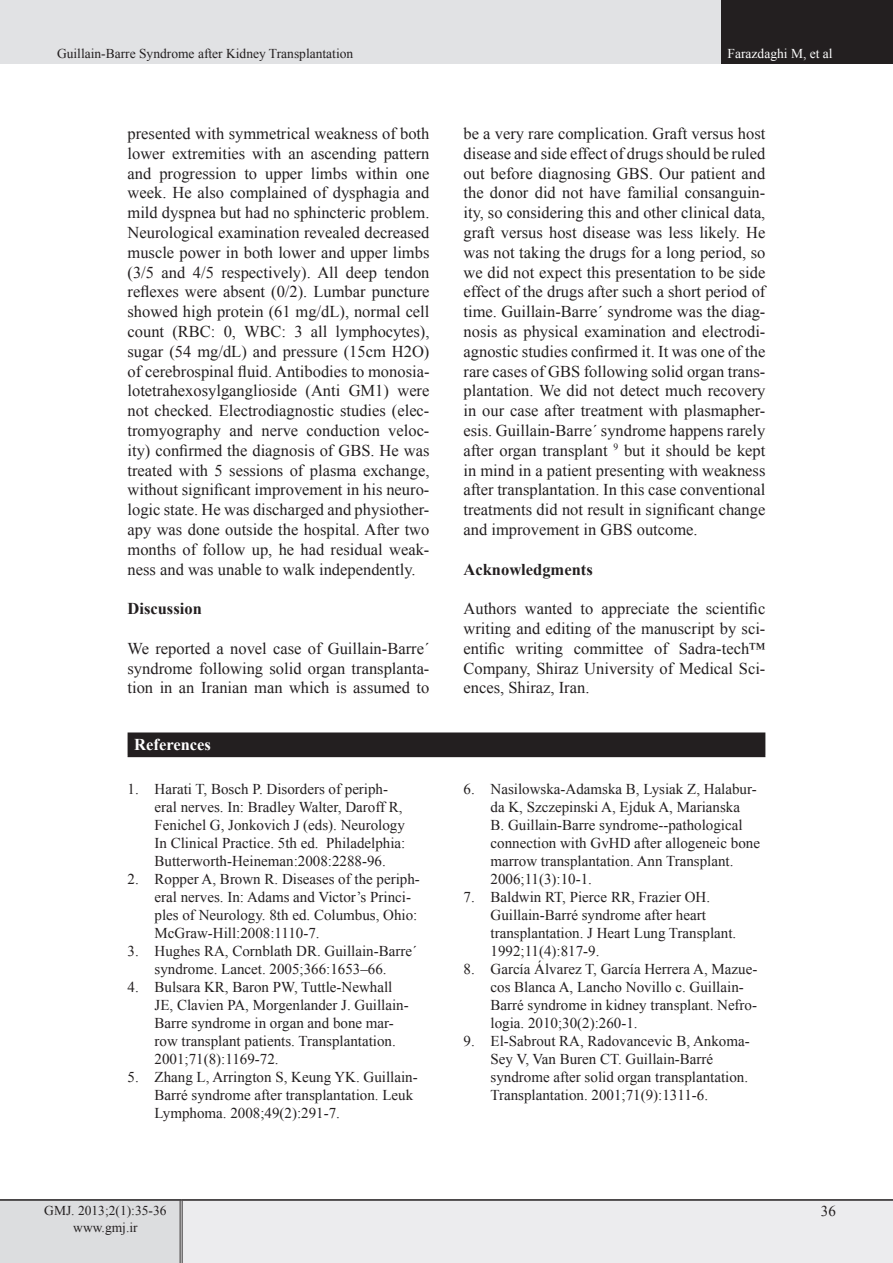
<style>
.page{position:relative;width:893px;height:1263px;background:#fff}
.page>*{position:absolute;margin:0;border:0;box-sizing:border-box;transform-origin:0 0}
.t1{font:16.5px/19.8px "Times New Roman";color:#231f20;text-align:justify}
.t2{font:700 16.5px "Times New Roman";color:#231f20}
.t3{font:700 16.5px "Times New Roman";color:#fff}
.t4{font:15px/18px "Times New Roman";color:#231f20}
.t5{font:13.5px/16.2px "Times New Roman";color:#231f20;text-align:center}
.t6{font:13.5px "Times New Roman";color:#fff}
</style>
<div class="page">
<div style="left:128px;top:733px;width:637px;height:23px;background:#231f20"></div>
<hr style="left:128px;top:732px;width:637px;height:2px;background:#231f20">
<hr style="left:128px;top:756px;width:637px;height:1px;background:#231f20">
<div style="left:0;top:0;width:722px;height:64px;background:#e1e2e4"></div>
<div style="left:722px;top:0;width:171px;height:64px;background:#231f20"></div>
<div style="left:0;top:1200px;width:181px;height:63px;background:#dcdddf"></div>
<div style="left:181px;top:1200px;width:712px;height:63px;background:#ececee"></div>
<hr style="left:180px;top:1201px;width:3px;height:62px;background:#fff">
<hr style="left:180px;top:1201px;width:1px;height:62px;background:#231f20">
<hr style="left:182px;top:1201px;width:1px;height:62px;background:#231f20">
<hr style="left:0;top:1199px;width:181px;height:2px;background:#231f20">
<hr style="left:181px;top:1199px;width:712px;height:2px;background:#231f20">
<p class="t5" style="left:57px;top:45px;width:298px">Guillain-Barre Syndrome after Kidney Transplantation</p>
<p class="t6" style="left:728px;top:44px;width:106px">Farazdaghi M, et al</p>
<p class="t1" style="left:128px;top:123px;width:303px">presented with symmetrical weakness of both lower extremities with an ascending pattern and progression to upper limbs within one week. He also complained of dysphagia and mild dyspnea but had no sphincteric problem.<br>Neurological examination revealed decreased muscle power in both lower and upper limbs (3/5 and 4/5 respectively). All deep tendon reflexes were absent (0/2). Lumbar puncture showed high protein (61 mg/dL), normal cell count (RBC: 0, WBC: 3 all lymphocytes), sugar (54 mg/dL) and pressure (15cm H2O) of cerebrospinal fluid. Antibodies to monosia&shy;lotetrahexosylganglioside (Anti GM1) were not checked. Electrodiagnostic studies (elec&shy;tromyography and nerve conduction veloc&shy;ity) confirmed the diagnosis of GBS. He was treated with 5 sessions of plasma exchange, without significant improvement in his neuro&shy;logic state. He was discharged and physiother&shy;apy was done outside the hospital. After two months of follow up, he had residual weak&shy;ness and was unable to walk independently.</p>
<p class="t2" style="left:128px;top:597px;width:76px">Discussion</p>
<p class="t1" style="left:128px;top:638px;width:303px">We reported a novel case of Guillain-Barre´ syndrome following solid organ transplanta&shy;tion in an Iranian man which is assumed to</p>
<p class="t3" style="left:134px;top:733px;width:78px">References</p>
<p class="t4" style="left:155px;top:780px;width:252px;text-indent:-27px">1. Harati T, Bosch P. Disorders of periph&shy;eral nerves. In: Bradley Walter, Daroff R, Fenichel G, Jonkovich J (eds). Neurology In Clinical Practice. 5th ed. Philadelphia:<br>Butterworth-Heineman:2008:2288-96.</p>
<p class="t4" style="left:155px;top:870px;width:267px;text-indent:-27px">2. Ropper A, Brown R. Diseases of the periph&shy;eral nerves. In: Adams and Victor’s Princi&shy;ples of Neurology. 8th ed. Columbus, Ohio:<br>McGraw-Hill:2008:1110-7.</p>
<p class="t4" style="left:128px;top:942px;width:291px;text-align:center">3. Hughes RA, Cornblath DR. Guillain-Barre´ syndrome. Lancet. 2005;366:1653–66.</p>
<p class="t4" style="left:155px;top:978px;width:256px;text-indent:-27px">4. Bulsara KR, Baron PW, Tuttle-Newhall JE, Clavien PA, Morgenlander J. Guillain-Barre syndrome in organ and bone mar&shy;row transplant patients. Transplantation.<br>2001;71(8):1169-72.</p>
<p class="t4" style="left:155px;top:1068px;width:265px;text-indent:-27px">5. Zhang L, Arrington S, Keung YK. Guillain-<br>Barré syndrome after transplantation. Leuk<br>Lymphoma. 2008;49(2):291-7.</p>
<p class="t1" style="left:463px;top:123px;width:303px">be a very rare complication. Graft versus host disease and side effect of drugs should be ruled out before diagnosing GBS. Our patient and the donor did not have familial consanguin&shy;ity, so considering this and other clinical data, graft versus host disease was less likely. He was not taking the drugs for a long period, so we did not expect this presentation to be side effect of the drugs after such a short period of time. Guillain-Barre´ syndrome was the diag&shy;nosis as physical examination and electrodi&shy;agnostic studies confirmed it. It was one of the rare cases of GBS following solid organ trans&shy;plantation. We did not detect much recovery in our case after treatment with plasmapher&shy;esis. Guillain-Barre´ syndrome happens rarely after organ transplant <sup>9</sup> but it should be kept in mind in a patient presenting with weakness after transplantation. In this case conventional treatments did not result in significant change and improvement in GBS outcome.</p>
<p class="t2" style="left:463px;top:558px;width:131px">Acknowledgments</p>
<p class="t1" style="left:463px;top:599px;width:303px">Authors wanted to appreciate the scientific writing and editing of the manuscript by sci&shy;entific writing committee of Sadra-tech™ Company, Shiraz University of Medical Sci&shy;ences, Shiraz, Iran.</p>
<p class="t4" style="left:490px;top:780px;width:271px;text-indent:-27px">6. Nasilowska-Adamska B, Lysiak Z, Halabur&shy;da K, Szczepinski A, Ejduk A, Marianska<br>B. Guillain-Barre syndrome--pathological connection with GvHD after allogeneic bone marrow transplantation. Ann Transplant.<br>2006;11(3):10-1.</p>
<p class="t4" style="left:490px;top:888px;width:247px;text-indent:-27px">7. Baldwin RT, Pierce RR, Frazier OH.<br>Guillain-Barré syndrome after heart transplantation. J Heart Lung Transplant.<br>1992;11(4):817-9.</p>
<p class="t4" style="left:490px;top:960px;width:268px;text-indent:-27px">8. García Álvarez T, García Herrera A, Mazue&shy;cos Blanca A, Lancho Novillo c. Guillain-Barré syndrome in kidney transplant. Nefro&shy;logia. 2010;30(2):260-1.</p>
<p class="t4" style="left:490px;top:1032px;width:261px;text-indent:-27px">9. El-Sabrout RA, Radovancevic B, Ankoma-Sey V, Van Buren CT. Guillain-Barré syndrome after solid organ transplantation.<br>Transplantation. 2001;71(9):1311-6.</p>
<p class="t5" style="left:44px;top:1202px;width:124px">GMJ. 2013;2(1):35-36 www.gmj.ir</p>
<p class="t4" style="left:821px;top:1202px;width:16px">36</p>
</div>
